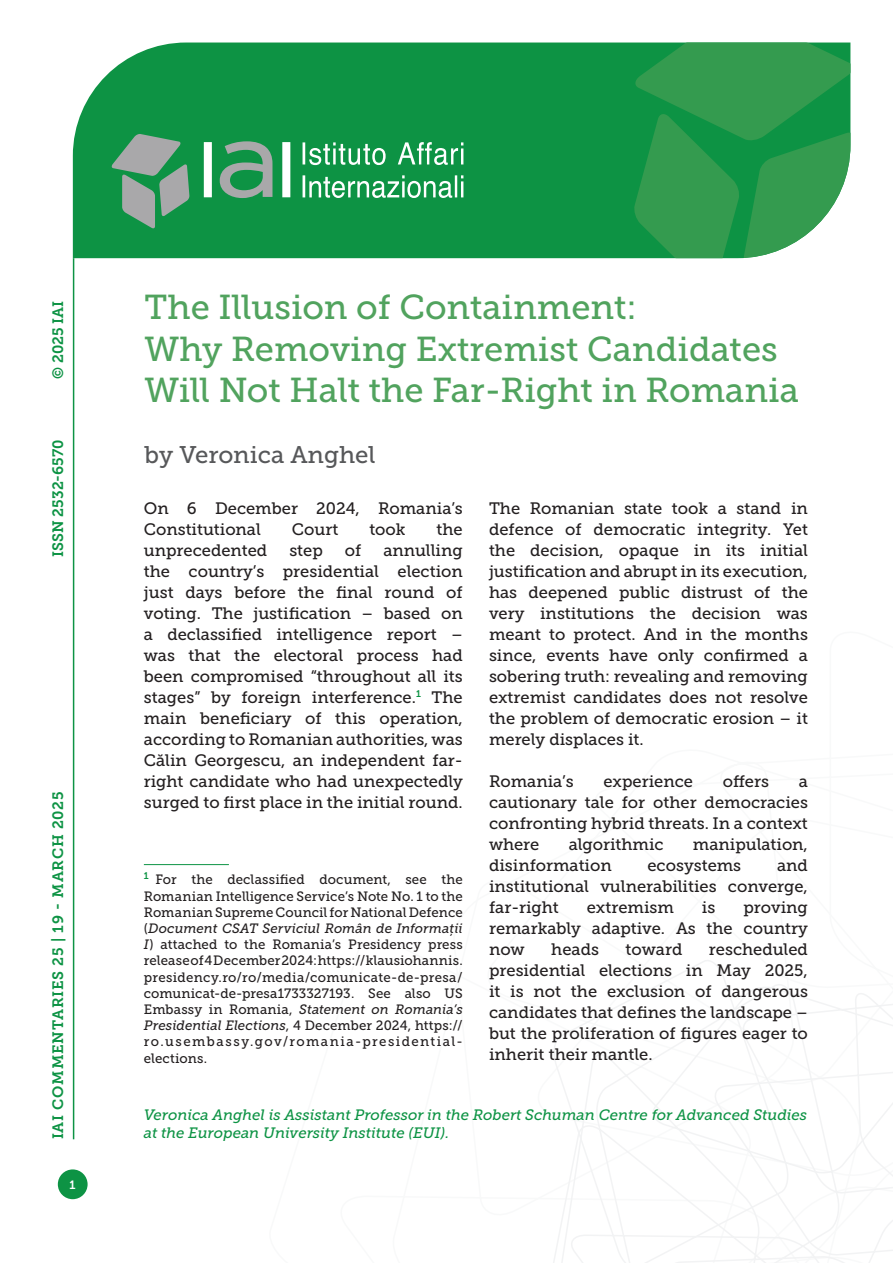
<style>
.page{position:relative;width:893px;height:1263px;background:#fff}
.page>*{position:absolute;margin:0;border:0;box-sizing:border-box;transform-origin:0 0}
.Titolo_Copertina{font:34.5px/41.4px "Museo Slab 500";color:#51a35e}
.Autori_copertina{font:24px "Museo Slab 500";color:#57585a}
.Testo{font:16.5px/21px "Museo Slab 500";color:#231f20;text-align:justify}
.t1{font:italic 15px/18px "Museo Slab 500";color:#0d9344}
.t2{font:15px "Museo Slab 700";letter-spacing:.05em;color:#0d9344}
.t3{font:15px "Museo Slab 700";color:#0d9344}
.Nota{font:13.5px/16.2px "Museo Slab 500";letter-spacing:.105em;color:#231f20;text-align:justify}
.t4{font:12px "Museo Slab 700";color:#fff}
.s1{font-style:italic}
</style>
<div class="page">
<svg style="left:553px;top:960px;width:340px;height:303px"></svg>
<hr style="left:73px;top:258px;width:1px;height:881px;background:#0d9344">
<div style="left:73px;top:43px;width:560px;height:215px;background:#0d9344"></div>
<svg style="left:633px;top:43px;width:217px;height:215px;background:#359e56"></svg>
<svg style="left:303px;top:142px;width:160px;height:56px;background:#48ad72"></svg>
<svg style="left:111px;top:134px;width:79px;height:95px;background:#609e7a"></svg>
<svg style="left:204px;top:141px;width:86px;height:57px"></svg>
<div style="left:58px;top:1169px;width:30px;height:30px;background:#0d9344;border-radius:50%"></div>
<hr style="left:144px;top:864px;width:85px;height:1px;background:#0d9344">
<p class="t2" style="left:50px;top:379px;width:80px;rotate:-90deg">© 2025 IAI</p>
<p class="t3" style="left:50px;top:557px;width:119px;rotate:-90deg">ISSN 2532-6570</p>
<p class="t2" style="left:50px;top:1139px;width:349px;rotate:-90deg">IAI COMMENTARIES 25 | 19 - MARCH 2025</p>
<p class="t4" style="left:70px;top:1178px;width:8px">1</p>
<p class="Titolo_Copertina" style="left:145px;top:287px;width:494px">The Illusion of Containment:</p>
<p class="Titolo_Copertina" style="left:145px;top:328px;width:656px">Why Removing Extremist Candidates<br>Will Not Halt the Far-Right in Romania</p>
<p class="Autori_copertina" style="left:145px;top:441px;width:232px">by Veronica Anghel</p>
<p class="Testo" style="left:144px;top:498px;width:320px">On 6 December 2024, Romania’s<br>Constitutional</p>
<p class="Testo" style="left:292px;top:519px;width:48px">Court</p>
<p class="Testo" style="left:369px;top:519px;width:38px">took</p>
<p class="Testo" style="left:437px;top:519px;width:28px">the</p>
<p class="Testo" style="left:144px;top:540px;width:125px">unprecedented</p>
<p class="Testo" style="left:289px;top:540px;width:35px">step</p>
<p class="Testo" style="left:345px;top:540px;width:18px">of</p>
<p class="Testo" style="left:144px;top:540px;width:320px;text-indent:239px">annulling the country’s presidential election just days before the final round of voting. The justification – based on a declassified intelligence report – was that the electoral process had been compromised “throughout all its stages” by foreign interference.<sup>1</sup> The main beneficiary of this operation, according to Romanian authorities, was Călin Georgescu, an independent far&shy;right candidate who had unexpectedly surged to first place in the initial round.</p>
<p class="Nota" style="left:144px;top:872px;width:320px"><sup>1</sup> For the declassified document, see the Romanian Intelligence Service’s Note No. 1 to the Romanian Supreme Council for National Defence (<span class="s1">Document CSAT Serviciul Român de Informații I</span>) attached to the Romania’s Presidency press release of 4 December 2024: https://klausiohannis. presidency.ro/ro/media/comunicate-de-presa/ comunicat-de-presa1733327193. See also US Embassy in Romania, <span class="s1">Statement on Romania’s Presidential Elections</span>, 4 December 2024, https:// ro.usembassy.gov/romania-presidential&shy;elections.</p>
<p class="Testo" style="left:489px;top:498px;width:320px">The Romanian state took a stand in defence of democratic integrity. Yet the decision, opaque in its initial justification and abrupt in its execution, has deepened public distrust of the very institutions the decision was meant to protect. And in the months since, events have only confirmed a sobering truth: revealing and removing extremist candidates does not resolve the problem of democratic erosion – it merely displaces it.</p>
<p class="Testo" style="left:489px;top:771px;width:86px">Romania’s</p>
<p class="Testo" style="left:603px;top:771px;width:91px">experience</p>
<p class="Testo" style="left:723px;top:771px;width:48px">offers</p>
<p class="Testo" style="left:489px;top:771px;width:320px;text-indent:310px">a cautionary tale for other democracies confronting hybrid threats. In a context where</p>
<p class="Testo" style="left:569px;top:834px;width:96px">algorithmic</p>
<p class="Testo" style="left:693px;top:834px;width:117px">manipulation,</p>
<p class="Testo" style="left:489px;top:855px;width:124px">disinformation</p>
<p class="Testo" style="left:647px;top:855px;width:95px">ecosystems</p>
<p class="Testo" style="left:489px;top:855px;width:320px;text-indent:288px">and institutional vulnerabilities converge, far-right</p>
<p class="Testo" style="left:489px;top:897px;width:320px;text-indent:254px">proving remarkably adaptive. As the country now</p>
<p class="Testo" style="left:587px;top:897px;width:89px">extremism</p>
<p class="Testo" style="left:702px;top:897px;width:15px">is</p>
<p class="Testo" style="left:489px;top:939px;width:320px;text-indent:220px">rescheduled presidential elections in May 2025, it is not the exclusion of dangerous candidates that defines the landscape – but the proliferation of figures eager to inherit their mantle.</p>
<p class="Testo" style="left:551px;top:939px;width:49px">heads</p>
<p class="Testo" style="left:626px;top:939px;width:58px">toward</p>
<p class="t1" style="left:144px;top:1106px;width:665px">Veronica Anghel is Assistant Professor in the Robert Schuman Centre for Advanced Studies at the European University Institute (EUI).</p>
</div>
